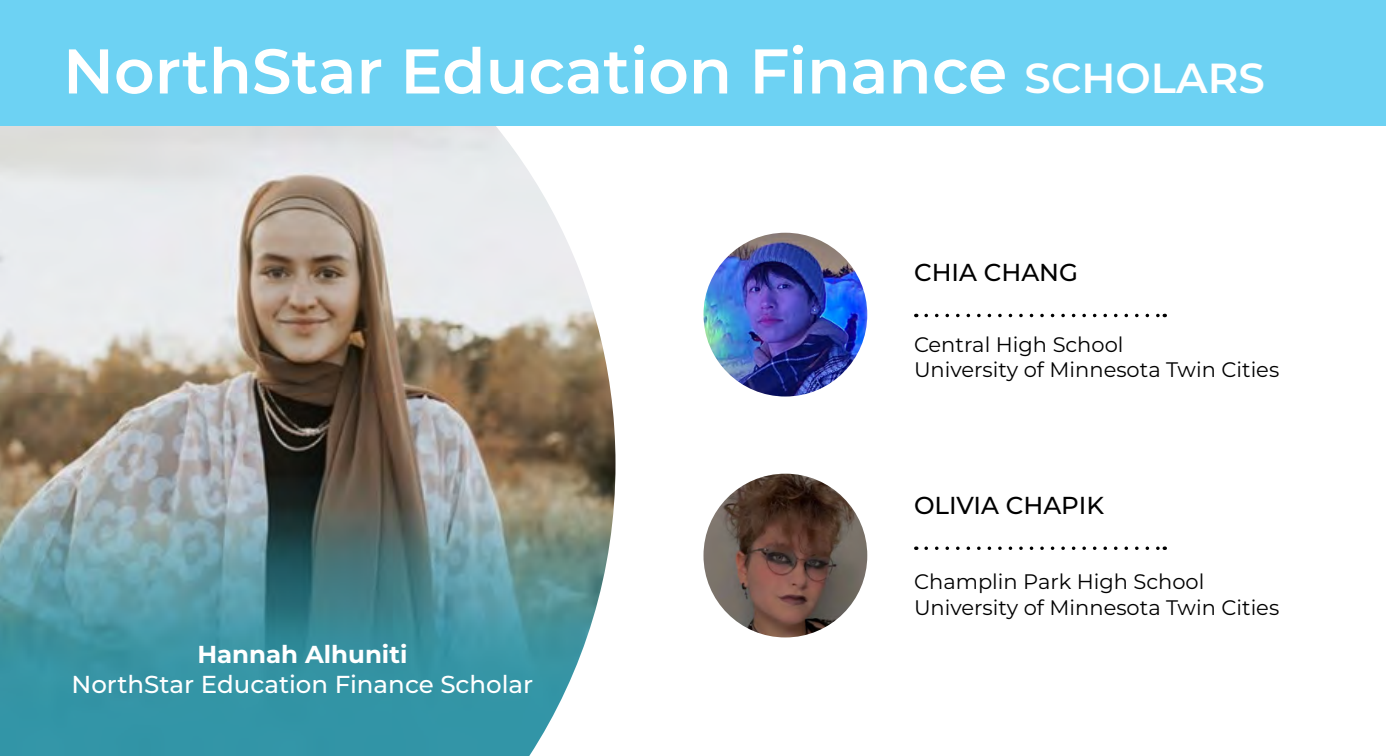
<style>
.page{position:relative;width:1386px;height:756px;background:#fff}
.page>*{position:absolute;margin:0;border:0;box-sizing:border-box;transform-origin:0 0}
.t1{font:600 63px "Montserrat";color:#fff}
.t2{font:500 24.5px "Montserrat";color:#fff}
.t3{font:500 24.5px "Montserrat";color:#000}
.t4{font:700 24.5px "Montserrat";color:#fff}
.t5{font:21px/25.2px "Montserrat";color:#000}
.s1{font-size:42px}
</style>
<div class="page">
<img style="left:0;top:126px;width:616px;height:630px">
<div style="left:0;top:0;width:1386px;height:126px;background:#6dd2f3"></div>
<svg style="left:926px;top:547px;width:239px;height:3px"></svg>
<img style="left:704px;top:474px;width:163px;height:163px;border-radius:82px">
<svg style="left:926px;top:314px;width:239px;height:3px"></svg>
<img style="left:704px;top:233px;width:163px;height:164px;border-radius:82px">
<h1 class="t1" style="left:63px;top:26px;width:1203px">NorthStar Education Finance <span class="s1">SCHOLARS</span></h1>
<p class="t3" style="left:914px;top:255px;width:166px">CHIA CHANG</p>
<p class="t5" style="left:914px;top:331px;width:367px">Central High School<br>University of Minnesota Twin Cities</p>
<p class="t3" style="left:914px;top:488px;width:191px">OLIVIA CHAPIK</p>
<p class="t4" style="left:197px;top:637px;width:211px">Hannah Alhuniti</p>
<p class="t2" style="left:72px;top:667px;width:463px">NorthStar Education Finance Scholar</p>
<p class="t5" style="left:914px;top:569px;width:367px">Champlin Park High School<br>University of Minnesota Twin Cities</p>
</div>
